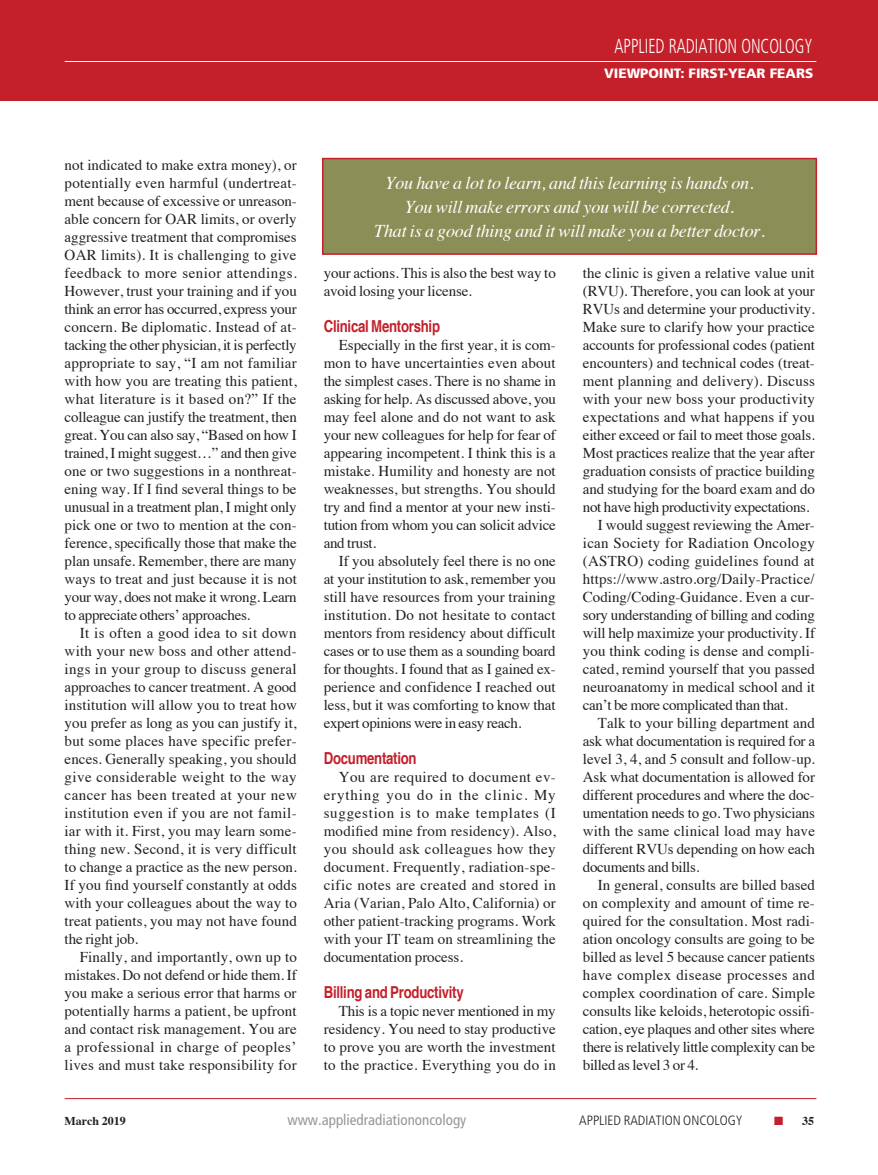
<style>
.page{position:relative;width:878px;height:1175px;background:#fff}
.page>*{position:absolute;margin:0;border:0;box-sizing:border-box;transform-origin:0 0}
.t1{font:300 condensed 20.25px "Frutiger";color:#fff;scale:.8 1}
.editorial_pull_quote{font:italic 18px/24px "Times";letter-spacing:-.01em;color:#fff;text-align:center}
.Article_subhead{font:700 16.5px "Helvetica";letter-spacing:-.02em;color:#c4202a;scale:.8 1}
.Article_body_copy{font:15px/18px "Times";letter-spacing:-.01em;color:#231f20;text-align:justify}
.t2{font:condensed 15px "Frutiger";color:#949698}
.t3{font:900 13.5px "Frutiger";color:#fff}
.t4{font:300 condensed 13.5px "Frutiger";color:#231f20}
.t5{font:700 12px "Times";color:#231f20}
.s1{color:#c2202f}
</style>
<div class="page">
<div style="left:0;top:0;width:878px;height:101px;background:#c4202a"></div>
<hr style="left:65px;top:61px;width:751px;height:1px;background:#fff">
<hr style="left:65px;top:1098px;width:751px;height:1px;background:#c4202a">
<div style="left:323px;top:158px;width:493px;height:96px;background:#8b8f57"></div>
<div style="left:322px;top:158px;width:495px;height:97px;border:2px solid #c4202a"></div>
<h1 class="t1" style="left:614px;top:34px;width:249px">APPLIED RADIATION ONCOLOGY</h1>
<p class="t3" style="left:604px;top:65px;width:211px">VIEWPOINT: FIRST-YEAR FEARS</p>
<p class="Article_body_copy" style="left:65px;top:154px;width:234px">not indicated to make extra money), or potentially even harmful (undertreat&shy;ment because of excessive or unreason&shy;able concern for OAR limits, or overly aggressive treatment that compromises OAR limits). It is challenging to give feedback to more senior attendings.<br>However, trust your training and if you think an error has occurred, express your concern. Be diplomatic. Instead of at&shy;tacking the other physician, it is perfectly appropriate to say, “I am not familiar with how you are treating this patient, what literature is it based on?” If the colleague can justify the treatment, then great. You can also say, “Based on how I trained, I might suggest…” and then give one or two suggestions in a nonthreat&shy;ening way. If I find several things to be unusual in a treatment plan, I might only pick one or two to mention at the con&shy;ference, specifically those that make the plan unsafe. Remember, there are many ways to treat and just because it is not your way, does not make it wrong. Learn to appreciate others’ approaches.</p>
<p class="Article_body_copy" style="left:65px;top:622px;width:234px;text-indent:15px">It is often a good idea to sit down with your new boss and other attend&shy;ings in your group to discuss general approaches to cancer treatment. A good institution will allow you to treat how you prefer as long as you can justify it, but some places have specific prefer&shy;ences. Generally speaking, you should give considerable weight to the way cancer has been treated at your new institution even if you are not famil&shy;iar with it. First, you may learn some&shy;thing new. Second, it is very difficult to change a practice as the new person.<br>If you find yourself constantly at odds with your colleagues about the way to treat patients, you may not have found the right job.</p>
<p class="Article_body_copy" style="left:65px;top:946px;width:234px;text-indent:15px">Finally, and importantly, own up to mistakes. Do not defend or hide them. If you make a serious error that harms or potentially harms a patient, be upfront and contact risk management. You are a professional in charge of peoples’ lives and must take responsibility for</p>
<p class="editorial_pull_quote" style="left:374px;top:170px;width:392px">You have a lot to learn, and this learning is hands on.<br>You will make errors and you will be corrected.<br>That is a good thing and it will make you a better doctor.</p>
<p class="Article_body_copy" style="left:324px;top:262px;width:233px">your actions. This is also the best way to avoid losing your license.</p>
<p class="Article_subhead" style="left:324px;top:312px;width:147px">Clinical Mentorship</p>
<p class="Article_body_copy" style="left:324px;top:334px;width:234px;text-indent:15px">Especially in the first year, it is com&shy;mon to have uncertainties even about the simplest cases. There is no shame in asking for help. As discussed above, you may feel alone and do not want to ask your new colleagues for help for fear of appearing incompetent. I think this is a mistake. Humility and honesty are not weaknesses, but strengths. You should try and find a mentor at your new insti&shy;tution from whom you can solicit advice and trust.</p>
<p class="Article_body_copy" style="left:324px;top:550px;width:233px;text-indent:15px">If you absolutely feel there is no one at your institution to ask, remember you still have resources from your training institution. Do not hesitate to contact mentors from residency about difficult cases or to use them as a sounding board for thoughts. I found that as I gained ex&shy;perience and confidence I reached out less, but it was comforting to know that expert opinions were in easy reach.</p>
<p class="Article_subhead" style="left:324px;top:744px;width:118px">Documentation</p>
<p class="Article_body_copy" style="left:324px;top:766px;width:234px;text-indent:15px">You are required to document ev&shy;erything you do in the clinic. My suggestion is to make templates (I modified mine from residency). Also, you should ask colleagues how they document. Frequently, radiation-spe&shy;cific notes are created and stored in Aria (Varian, Palo Alto, California) or other patient-tracking programs. Work with your IT team on streamlining the documentation process.</p>
<p class="Article_subhead" style="left:324px;top:978px;width:176px">Billing and Productivity</p>
<p class="Article_body_copy" style="left:324px;top:1000px;width:234px;text-indent:15px">This is a topic never mentioned in my residency. You need to stay productive to prove you are worth the investment to the practice. Everything you do in</p>
<p class="Article_body_copy" style="left:583px;top:262px;width:234px">the clinic is given a relative value unit (RVU). Therefore, you can look at your RVUs and determine your productivity.<br>Make sure to clarify how your practice accounts for professional codes (patient encounters) and technical codes (treat&shy;ment planning and delivery). Discuss with your new boss your productivity expectations and what happens if you either exceed or fail to meet those goals.<br>Most practices realize that the year after graduation consists of practice building and studying for the board exam and do not have high productivity expectations.</p>
<p class="Article_body_copy" style="left:583px;top:514px;width:234px;text-indent:15px">I would suggest reviewing the Amer&shy;ican Society for Radiation Oncology (ASTRO) coding guidelines found at https://www.astro.org/Daily-Practice/ Coding/Coding-Guidance. Even a cur&shy;sory understanding of billing and coding will help maximize your productivity. If you think coding is dense and compli&shy;cated, remind yourself that you passed neuroanatomy in medical school and it can’t be more complicated than that.</p>
<p class="Article_body_copy" style="left:583px;top:712px;width:234px;text-indent:15px">Talk to your billing department and ask what documentation is required for a level 3, 4, and 5 consult and follow-up.<br>Ask what documentation is allowed for different procedures and where the doc&shy;umentation needs to go. Two physicians with the same clinical load may have different RVUs depending on how each documents and bills.</p>
<p class="Article_body_copy" style="left:583px;top:874px;width:234px;text-indent:15px">In general, consults are billed based on complexity and amount of time re&shy;quired for the consultation. Most radi&shy;ation oncology consults are going to be billed as level 5 because cancer patients have complex disease processes and complex coordination of care. Simple consults like keloids, heterotopic ossifi&shy;cation, eye plaques and other sites where there is relatively little complexity can be billed as level 3 or 4.</p>
<p class="t5" style="left:65px;top:1109px;width:63px">March 2019</p>
<p class="t2" style="left:287px;top:1110px;width:180px">www.appliedradiationoncology</p>
<p class="t4" style="left:579px;top:1112px;width:165px">APPLIED RADIATION ONCOLOGY</p>
<p class="t5" style="left:774px;top:1109px;width:41px"><span class="s1">■</span> 35</p>
</div>
